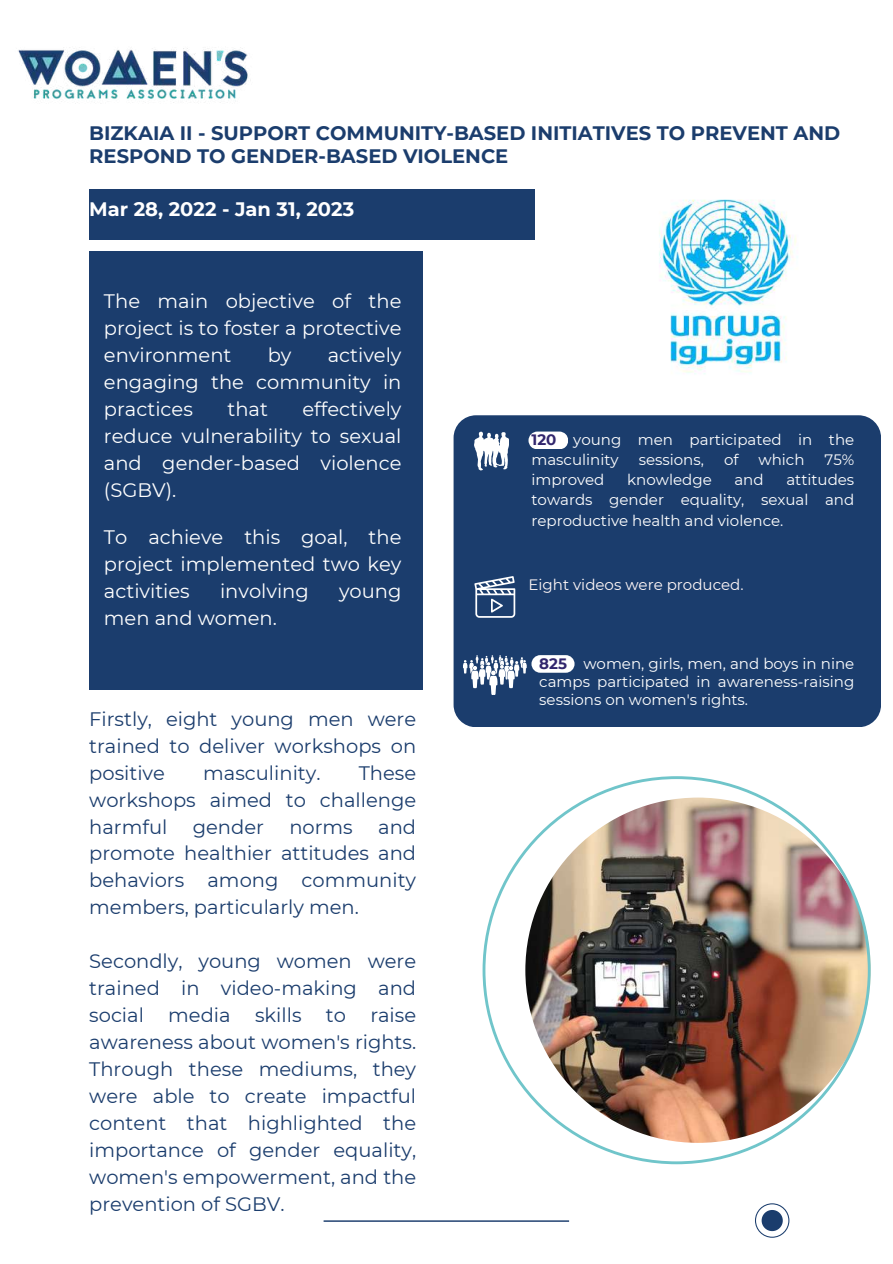
<style>
.page{position:relative;width:893px;height:1264px;background:#fff}
.page>*{position:absolute;margin:0;border:0;box-sizing:border-box;transform-origin:0 0}
.t1{font:19.5px/27px "Montserrat";color:#1b3d6d;text-align:justify}
.t2{font:19.5px/27px "Montserrat";color:#fff;text-align:justify}
.t3{font:700 19.5px/22.5px "Montserrat";color:#1b3d6d}
.t4{font:700 19.5px "Montserrat";color:#fff}
.t5{font:15px/20.2px "Montserrat";color:#fff;text-align:justify}
.t6{font:15px "Montserrat";color:#fff7f7}
.s1{font-weight:700;color:#31266d}
</style>
<div class="page">
<div style="left:89px;top:251px;width:334px;height:439px;background:#1b3d6d"></div>
<div style="left:453px;top:415px;width:428px;height:312px;background:#1b3d6d;border-radius:22px"></div>
<div style="left:531px;top:655px;width:43px;height:17px;background:#fff;border-radius:9px"></div>
<svg style="left:528px;top:431px;width:40px;height:18px"></svg>
<img style="left:18px;top:47px;width:233px;height:57px">
<svg style="left:463px;top:655px;width:76px;height:40px"></svg>
<svg style="left:474px;top:576px;width:41px;height:41px"></svg>
<div style="left:89px;top:189px;width:445px;height:50px;background:#1b3d6d"></div>
<svg style="left:474px;top:431px;width:35px;height:39px"></svg>
<img style="left:482px;top:776px;width:388px;height:388px">
<img style="left:659px;top:199px;width:139px;height:175px">
<svg style="left:755px;top:1203px;width:34px;height:34px"></svg>
<hr style="left:323px;top:1220px;width:246px;height:1px;background:#1b3d6d">
<p class="t3" style="left:89px;top:122px;width:752px">BIZKAIA II - SUPPORT COMMUNITY-BASED INITIATIVES TO PREVENT AND<br>RESPOND TO GENDER-BASED VIOLENCE</p>
<p class="t4" style="left:89px;top:197px;width:266px">Mar 28, 2022 - Jan 31, 2023</p>
<p class="t2" style="left:104px;top:288px;width:299px">The main objective of the project is to foster a protective environment</p>
<p class="t2" style="left:104px;top:342px;width:299px;text-indent:224px">actively engaging the community in practices</p>
<p class="t2" style="left:268px;top:342px;width:25px">by</p>
<p class="t2" style="left:104px;top:396px;width:299px;text-indent:198px">effectively reduce vulnerability to sexual and gender-based violence (SGBV).</p>
<p class="t2" style="left:227px;top:396px;width:42px">that</p>
<p class="t2" style="left:104px;top:524px;width:299px">To achieve this goal, the project implemented two key activities</p>
<p class="t2" style="left:220px;top:577px;width:90px">involving</p>
<p class="t2" style="left:339px;top:577px;width:64px">young</p>
<p class="t2" style="left:104px;top:604px;width:174px">men and women.</p>
<p class="t1" style="left:89px;top:705px;width:328px">Firstly, eight young men were trained to deliver workshops on positive</p>
<p class="t1" style="left:89px;top:759px;width:328px;text-indent:269px">These workshops aimed to challenge harmful</p>
<p class="t1" style="left:203px;top:759px;width:119px">masculinity.</p>
<p class="t1" style="left:89px;top:813px;width:328px;text-indent:289px">and promote healthier attitudes and behaviors among community members, particularly men.</p>
<p class="t1" style="left:89px;top:947px;width:328px">Secondly, young women were trained in video-making and social media skills to raise awareness about women's rights.<br>Through these mediums, they were able to create impactful content that highlighted the importance of gender equality, women's empowerment, and the prevention of SGBV.</p>
<p class="t1" style="left:193px;top:813px;width:73px">gender</p>
<p class="t1" style="left:289px;top:813px;width:65px">norms</p>
<p class="t5" style="left:531px;top:429px;width:324px"><span class="s1">120</span> young men participated in the masculinity</p>
<p class="t5" style="left:638px;top:449px;width:67px">sessions,</p>
<p class="t5" style="left:724px;top:449px;width:16px">of</p>
<p class="t5" style="left:758px;top:449px;width:48px">which</p>
<p class="t5" style="left:824px;top:449px;width:31px">75%</p>
<p class="t5" style="left:531px;top:469px;width:324px;text-indent:255px">attitudes towards gender equality, sexual and reproductive health and violence.</p>
<p class="t5" style="left:531px;top:469px;width:74px">improved</p>
<p class="t5" style="left:627px;top:469px;width:86px">knowledge</p>
<p class="t5" style="left:734px;top:469px;width:31px">and</p>
<p class="t6" style="left:528px;top:575px;width:217px">Eight videos were produced.</p>
<p class="t5" style="left:539px;top:654px;width:316px;line-height:18px"><span class="s1">825</span> women, girls, men, and boys in nine camps participated in awareness-raising sessions on women's rights.</p>
</div>
